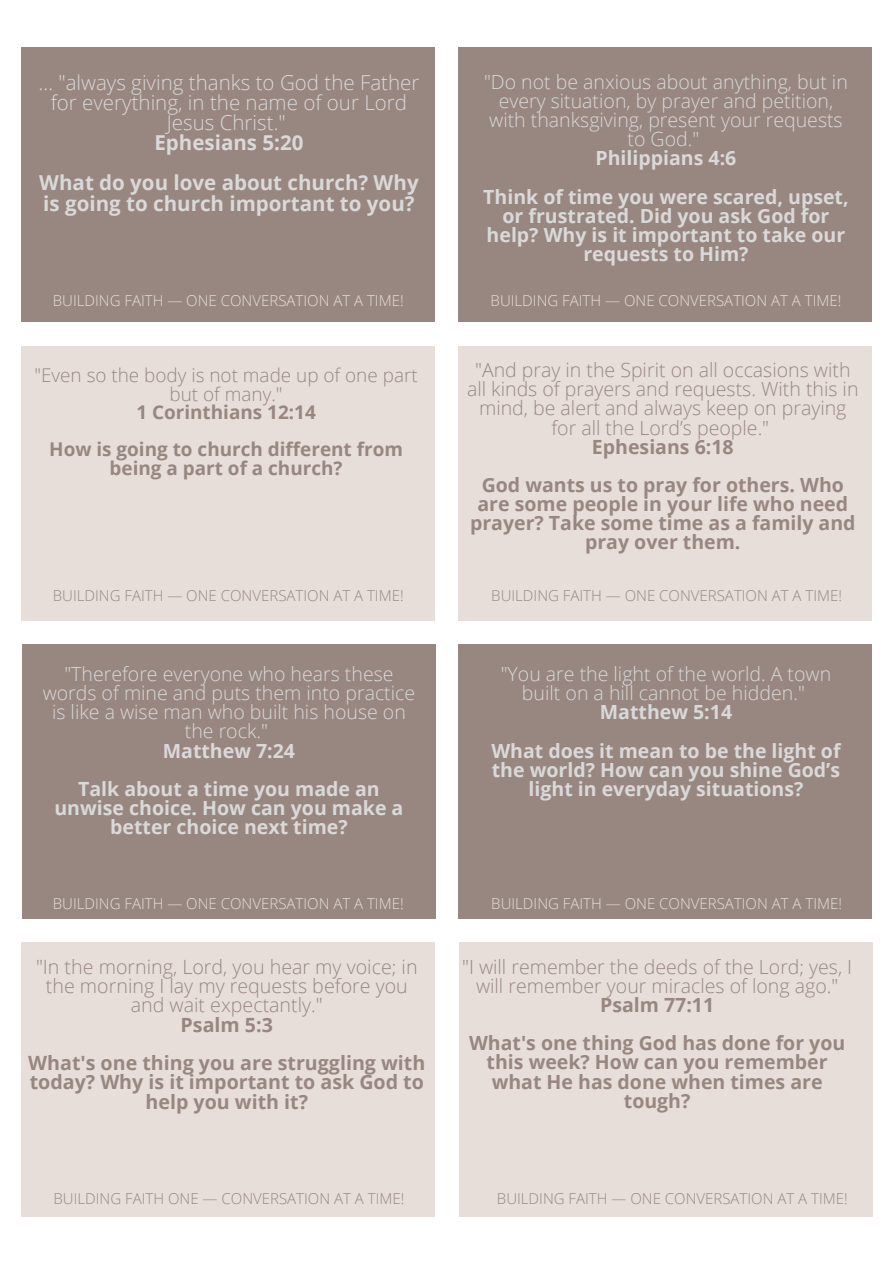
<style>
.page{position:relative;width:894px;height:1264px;background:#fff}
.page>*{position:absolute;margin:0;border:0;box-sizing:border-box;transform-origin:0 0}
.t1{font:300 20.55px/20.1px "Open Sans";color:#d9d9d9;text-align:center}
.t2{font:700 20.55px/20.1px "Open Sans";color:#d9d9d9}
.t3{font:300 19.65px/19.2px "Open Sans";color:#988780;text-align:center}
.t4{font:700 19.65px/19.2px "Open Sans";color:#988780;text-align:center}
.t5{font:700 19.5px/19.2px "Open Sans";color:#d9d9d9;text-align:center}
.t6{font:300 19.5px/19.2px "Open Sans";color:#d9d9d9;text-align:center}
.t7{font:700 19.5px/19.2px "Open Sans";color:#988780;text-align:center}
.t8{font:300 19.5px/19.2px "Open Sans";color:#988780;text-align:center}
.t9{font:700 18.9px/18.6px "Open Sans";color:#988780;text-align:center}
.t10{font:300 18.9px/18.6px "Open Sans";color:#988780;text-align:center}
.t11{font:300 15px "Open Sans";color:#e7ded9}
.t12{font:300 15px "Open Sans";color:#988780}
</style>
<div class="page">
<div style="left:21px;top:47px;width:413px;height:275px;background:#988780"></div>
<div style="left:458px;top:346px;width:413px;height:275px;background:#e7ded9"></div>
<div style="left:22px;top:644px;width:413px;height:275px;background:#988780"></div>
<div style="left:459px;top:942px;width:413px;height:275px;background:#e7ded9"></div>
<div style="left:21px;top:346px;width:413px;height:275px;background:#e7ded9"></div>
<div style="left:458px;top:644px;width:413px;height:275px;background:#988780"></div>
<div style="left:21px;top:942px;width:413px;height:275px;background:#e7ded9"></div>
<div style="left:458px;top:47px;width:413px;height:275px;background:#988780"></div>
<p class="t1" style="left:38px;top:72px;width:382px">… "always giving thanks to God the Father for everything, in the name of our Lord<br>Jesus Christ."</p>
<p class="t2" style="left:154px;top:132px;width:150px">Ephesians 5:20</p>
<p class="t2" style="left:39px;top:172px;width:381px">What do you love about church? Why is going to church important to you?</p>
<p class="t11" style="left:53px;top:290px;width:352px">BUILDING FAITH — ONE CONVERSATION AT A TIME!</p>
<p class="t6" style="left:484px;top:71px;width:365px">"Do not be anxious about anything, but in every situation, by prayer and petition, with thanksgiving, present your requests to God."</p>
<p class="t5" style="left:595px;top:148px;width:142px">Philippians 4:6</p>
<p class="t5" style="left:483px;top:186px;width:367px">Think of time you were scared, upset, or frustrated. Did you ask God for help? Why is it important to take our requests to Him?</p>
<p class="t11" style="left:490px;top:290px;width:352px">BUILDING FAITH — ONE CONVERSATION AT A TIME!</p>
<p class="t10" style="left:34px;top:365px;width:384px">"Even so the body is not made up of one part but of many."</p>
<p class="t9" style="left:136px;top:402px;width:181px">1 Corinthians 12:14</p>
<p class="t9" style="left:49px;top:439px;width:355px">How is going to church different from being a part of a church?</p>
<p class="t12" style="left:53px;top:585px;width:352px">BUILDING FAITH — ONE CONVERSATION AT A TIME!</p>
<p class="t8" style="left:467px;top:360px;width:393px">"And pray in the Spirit on all occasions with all kinds of prayers and requests. With this in mind, be alert and always keep on praying for all the Lord’s people."</p>
<p class="t7" style="left:591px;top:436px;width:143px">Ephesians 6:18</p>
<p class="t7" style="left:470px;top:475px;width:387px">God wants us to pray for others. Who are some people in your life who need prayer? Take some time as a family and pray over them.</p>
<p class="t12" style="left:491px;top:585px;width:352px">BUILDING FAITH — ONE CONVERSATION AT A TIME!</p>
<p class="t6" style="left:43px;top:663px;width:374px">"Therefore everyone who hears these words of mine and puts them into practice is like a wise man who built his house on the rock."</p>
<p class="t5" style="left:163px;top:740px;width:134px">Matthew 7:24</p>
<p class="t5" style="left:54px;top:778px;width:350px">Talk about a time you made an unwise choice. How can you make a better choice next time?</p>
<p class="t6" style="left:500px;top:663px;width:332px">"You are the light of the world. A town built on a hill cannot be hidden."</p>
<p class="t5" style="left:599px;top:702px;width:134px">Matthew 5:14</p>
<p class="t5" style="left:491px;top:740px;width:350px">What does it mean to be the light of the world? How can you shine God’s light in everyday situations?</p>
<p class="t11" style="left:53px;top:892px;width:352px">BUILDING FAITH — ONE CONVERSATION AT A TIME!</p>
<p class="t11" style="left:491px;top:892px;width:352px">BUILDING FAITH — ONE CONVERSATION AT A TIME!</p>
<p class="t3" style="left:36px;top:956px;width:383px">"In the morning, Lord, you hear my voice; in the morning I lay my requests before you and wait expectantly."</p>
<p class="t4" style="left:181px;top:1014px;width:94px">Psalm 5:3</p>
<p class="t4" style="left:28px;top:1052px;width:398px">What's one thing you are struggling with today? Why is it important to ask God to help you with it?</p>
<p class="t8" style="left:462px;top:956px;width:391px">"I will remember the deeds of the Lord; yes, I will remember your miracles of long ago."</p>
<p class="t7" style="left:600px;top:994px;width:116px">Psalm 77:11</p>
<p class="t7" style="left:469px;top:1033px;width:377px">What's one thing God has done for you this week? How can you remember what He has done when times are tough?</p>
<p class="t12" style="left:54px;top:1187px;width:352px">BUILDING FAITH ONE — CONVERSATION AT A TIME!</p>
<p class="t12" style="left:497px;top:1187px;width:352px">BUILDING FAITH — ONE CONVERSATION AT A TIME!</p>
</div>
